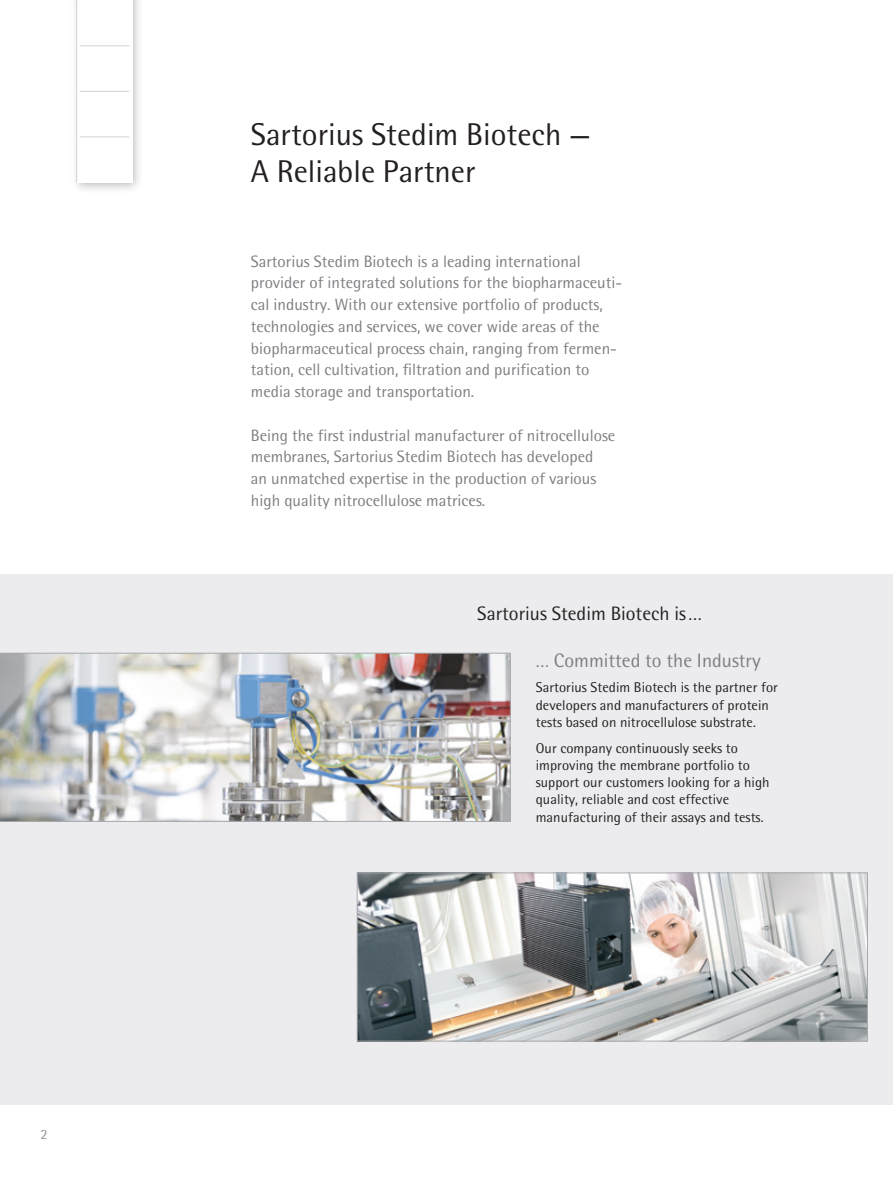
<style>
.page{position:relative;width:893px;height:1191px;background:#fff}
.page>*{position:absolute;margin:0;border:0;box-sizing:border-box;transform-origin:0 0}
.t1{font:31.5px/37.5px "Sartorius Rotis Sans 2013";color:#231f20}
.t2{font:19.5px "Sartorius Rotis Sans 2013";color:#231f20}
.t3{font:19.5px "Sartorius Rotis Sans 2013";color:#7c7e81}
.t4{font:16.5px/21.8px "Sartorius Rotis Sans 2013";color:#7c7e81}
.t5{font:14.25px/17.2px "Sartorius Rotis Sans 2013";letter-spacing:.005em;color:#231f20}
.t6{font:14.25px "Sartorius Rotis Sans 2013";color:#939598}
</style>
<div class="page">
<div style="left:0;top:574px;width:893px;height:530px;background:#ececee"></div>
<div style="left:70px;top:0;width:74px;height:194px;background:#231f20;opacity:.3"></div>
<div style="left:77px;top:0;width:55px;height:183px;background:#fff"></div>
<hr style="left:80px;top:46px;width:49px;height:1px;background:#d1d2d4">
<hr style="left:80px;top:91px;width:49px;height:1px;background:#d1d2d4">
<hr style="left:80px;top:137px;width:49px;height:1px;background:#d1d2d4">
<div style="left:51px;top:0;width:29px;height:198px;background:#fff"></div>
<hr style="left:76px;top:0;width:1px;height:182px;background:#d1d2d4">
<img style="left:0;top:653px;width:511px;height:168px">
<img style="left:359px;top:874px;width:507px;height:165px">
<div style="left:357px;top:872px;width:511px;height:169px;border:1px solid #a8a9ad"></div>
<p class="t6" style="left:40px;top:1126px;width:9px">2</p>
<h1 class="t1" style="left:251px;top:115px;width:341px">Sartorius Stedim Biotech —<br>A Reliable Partner</h1>
<p class="t4" style="left:251px;top:250px;width:373px">Sartorius Stedim Biotech is a leading international provider of integrated solutions for the biopharmaceuti&shy;cal industry. With our extensive portfolio of products, technologies and services, we cover wide areas of the biopharmaceutical process chain, ranging from fermen&shy;tation, cell cultivation, filtration and purification to media storage and transportation.</p>
<p class="t4" style="left:251px;top:424px;width:366px">Being the first industrial manufacturer of nitrocellulose membranes, Sartorius Stedim Biotech has developed<br>an unmatched expertise in the production of various high quality nitrocellulose matrices.</p>
<p class="t2" style="left:477px;top:601px;width:226px">Sartorius Stedim Biotech is…</p>
<p class="t3" style="left:536px;top:648px;width:226px">… Committed to the Industry</p>
<p class="t5" style="left:536px;top:679px;width:244px">Sartorius Stedim Biotech is the partner for developers and manufacturers of protein tests based on nitrocellulose substrate.</p>
<p class="t5" style="left:536px;top:739px;width:235px">Our company continuously seeks to improving the membrane portfolio to support our customers looking for a high quality, reliable and cost effective manufacturing of their assays and tests.</p>
</div>
